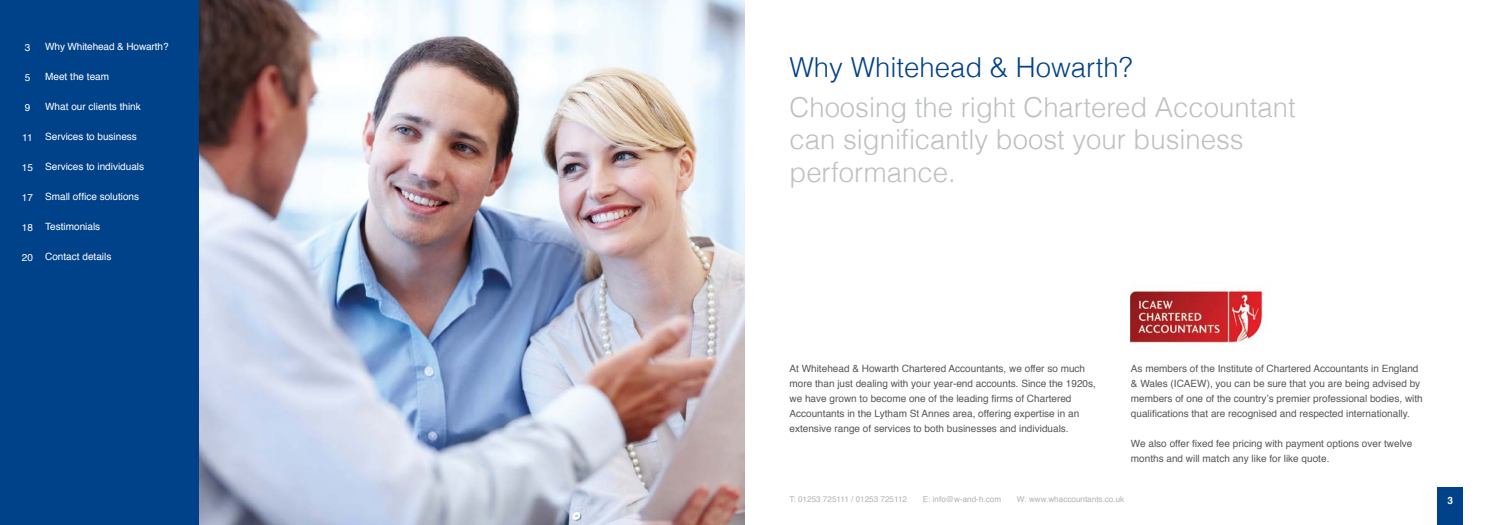
<style>
.page{position:relative;width:1489px;height:525px;background:#fff}
.page>*{position:absolute;margin:0;border:0;box-sizing:border-box;transform-origin:0 0}
.t1{font:300 27.5px/32.5px "Helvetica";color:#bec1c2}
.t2{font:300 27.5px "Helvetica";color:#004289}
.t3{font:10px/15px "Helvetica";color:#575756}
.t4{font:10px "Helvetica";color:#fff}
.t5{font:700 10px "Helvetica";color:#fff}
.t6{font:8.12px "Helvetica";color:#b3b2b2}
</style>
<div class="page">
<img style="left:198px;top:0;width:546px;height:524px">
<div style="left:0;top:0;width:198px;height:524px;background:#004289"></div>
<div style="left:1436px;top:487px;width:26px;height:37px;background:#004289"></div>
<img style="left:1130px;top:290px;width:133px;height:53px">
<p class="t4" style="left:25px;top:39px;width:7px">3</p>
<p class="t4" style="left:25px;top:69px;width:7px">5</p>
<p class="t4" style="left:25px;top:99px;width:7px">9</p>
<p class="t4" style="left:22px;top:129px;width:12px">11</p>
<p class="t4" style="left:22px;top:159px;width:13px">15</p>
<p class="t4" style="left:22px;top:189px;width:13px">17</p>
<p class="t4" style="left:22px;top:219px;width:13px">18</p>
<p class="t4" style="left:22px;top:249px;width:13px">20</p>
<p class="t4" style="left:45px;top:39px;width:125px">Why Whitehead &amp; Howarth?</p>
<p class="t4" style="left:45px;top:69px;width:65px">Meet the team</p>
<p class="t4" style="left:45px;top:99px;width:97px">What our clients think</p>
<p class="t4" style="left:45px;top:129px;width:93px">Services to business</p>
<p class="t4" style="left:45px;top:159px;width:100px">Services to individuals</p>
<p class="t4" style="left:45px;top:189px;width:95px">Small office solutions</p>
<p class="t4" style="left:45px;top:219px;width:57px">Testimonials</p>
<p class="t4" style="left:45px;top:249px;width:68px">Contact details</p>
<h1 class="t2" style="left:789px;top:50px;width:344px">Why Whitehead &amp; Howarth?</h1>
<h1 class="t1" style="left:789px;top:90px;width:507px">Choosing the right Chartered Accountant can significantly boost your business performance.</h1>
<p class="t3" style="left:789px;top:361px;width:308px">At Whitehead &amp; Howarth Chartered Accountants, we offer so much more than just dealing with your year-end accounts. Since the 1920s, we have grown to become one of the leading firms of Chartered Accountants in the Lytham St Annes area, offering expertise in an extensive range of services to both businesses and individuals.</p>
<p class="t3" style="left:1130px;top:361px;width:293px">As members of the Institute of Chartered Accountants in England &amp; Wales (ICAEW), you can be sure that you are being advised by members of one of the country’s premier professional bodies, with qualifications that are recognised and respected internationally.</p>
<p class="t3" style="left:1130px;top:436px;width:283px">We also offer fixed fee pricing with payment options over twelve months and will match any like for like quote.</p>
<p class="t6" style="left:789px;top:492px;width:119px">T: 01253 725111 / 01253 725112</p>
<p class="t6" style="left:922px;top:492px;width:80px">E: info@w-and-h.com</p>
<p class="t6" style="left:1016px;top:492px;width:109px">W: www.whaccountants.co.uk</p>
<p class="t5" style="left:1447px;top:492px;width:7px">3</p>
</div>
